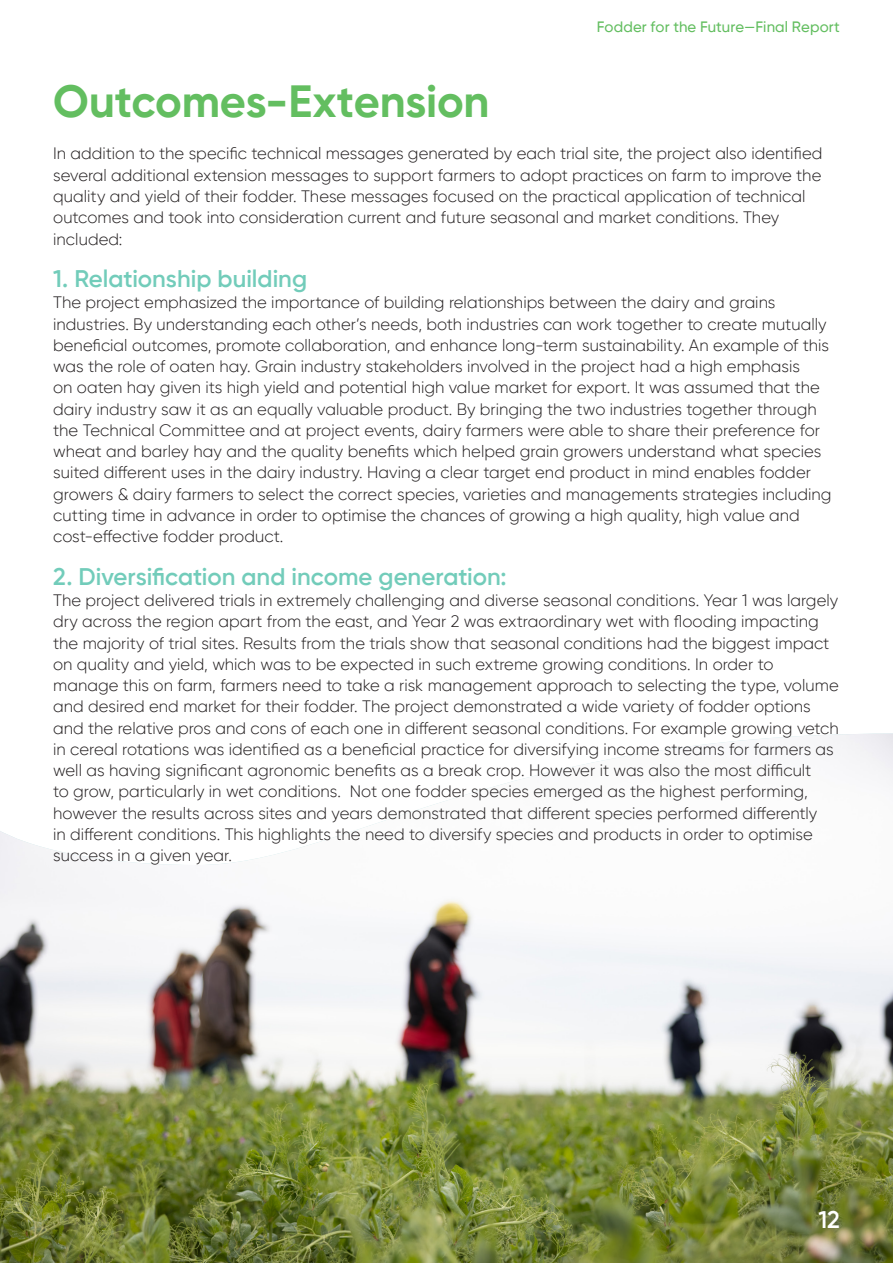
<style>
.page{position:relative;width:893px;height:1263px;background:#fff}
.page>*{position:absolute;margin:0;border:0;box-sizing:border-box;transform-origin:0 0}
.t1{font:700 45px "Gilroy";letter-spacing:-.005em;color:#63be60}
.t2{font:600 24px "Gilroy";color:#72ccba}
.t3{font:600 24px "Gilroy";color:#fff}
.t4{font:300 16.5px/21.3px "Gilroy";color:#231f20}
.t5{font:500 15px "Gilroy";letter-spacing:.01em;color:#63be60}
</style>
<div class="page">
<img style="left:0;top:733px;width:893px;height:530px">
<p class="t5" style="left:597px;top:18px;width:244px">Fodder for the Future—Final Report</p>
<p class="t1" style="left:53px;top:73px;width:438px">Outcomes-Extension</p>
<p class="t4" style="left:53px;top:143px;width:771px">In addition to the specific technical messages generated by each trial site, the project also identified several additional extension messages to support farmers to adopt practices on farm to improve the quality and yield of their fodder. These messages focused on the practical application of technical outcomes and took into consideration current and future seasonal and market conditions. They included:</p>
<p class="t2" style="left:53px;top:264px;width:256px">1. Relationship building</p>
<p class="t4" style="left:53px;top:292px;width:780px">The project emphasized the importance of building relationships between the dairy and grains industries. By understanding each other’s needs, both industries can work together to create mutually beneficial outcomes, promote collaboration, and enhance long-term sustainability. An example of this was the role of oaten hay. Grain industry stakeholders involved in the project had a high emphasis<br>on oaten hay given its high yield and potential high value market for export. It was assumed that the dairy industry saw it as an equally valuable product. By bringing the two industries together through the Technical Committee and at project events, dairy farmers were able to share their preference for wheat and barley hay and the quality benefits which helped grain growers understand what species suited different uses in the dairy industry. Having a clear target end product in mind enables fodder growers &amp; dairy farmers to select the correct species, varieties and managements strategies including cutting time in advance in order to optimise the chances of growing a high quality, high value and cost-effective fodder product.</p>
<p class="t2" style="left:53px;top:561px;width:455px">2. Diversification and income generation:</p>
<p class="t4" style="left:53px;top:589px;width:787px">The project delivered trials in extremely challenging and diverse seasonal conditions. Year 1 was largely dry across the region apart from the east, and Year 2 was extraordinary wet with flooding impacting the majority of trial sites. Results from the trials show that seasonal conditions had the biggest impact on quality and yield, which was to be expected in such extreme growing conditions. In order to manage this on farm, farmers need to take a risk management approach to selecting the type, volume and desired end market for their fodder. The project demonstrated a wide variety of fodder options and the relative pros and cons of each one in different seasonal conditions. For example growing vetch in cereal rotations was identified as a beneficial practice for diversifying income streams for farmers as well as having significant agronomic benefits as a break crop. However it was also the most difficult<br>to grow, particularly in wet conditions. Not one fodder species emerged as the highest performing, however the results across sites and years demonstrated that different species performed differently<br>in different conditions. This highlights the need to diversify species and products in order to optimise success in a given year.</p>
<p class="t3" style="left:818px;top:1205px;width:23px">12</p>
</div>
